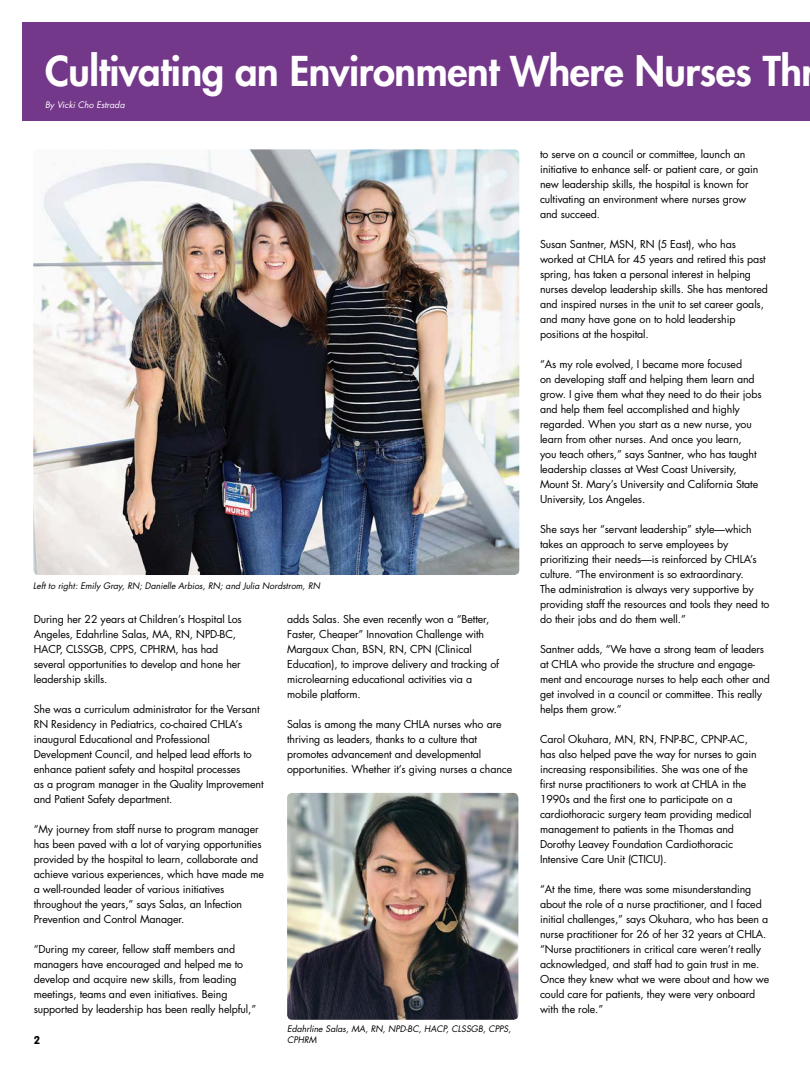
<style>
.page{position:relative;width:810px;height:1080px;background:#fff}
.page>*{position:absolute;margin:0;border:0;box-sizing:border-box;transform-origin:0 0}
.t1{font:800 40px "Futura";letter-spacing:-.01em;color:#fff}
.t2{font:700 11.25px "VAG Rounded Std";color:#000}
.t3{font:10.62px/15px "Futura";letter-spacing:-.01em;color:#000}
.t4{font:italic 8.75px/10.5px "Futura";color:#000}
.t5{font:italic 8.75px "Futura";color:#fff}
</style>
<div class="page">
<div style="left:22px;top:22px;width:788px;height:99px;background:#74388b"></div>
<img style="left:33px;top:149px;width:486px;height:426px">
<img style="left:287px;top:793px;width:231px;height:227px">
<h1 class="t1" style="left:45px;top:44px;width:773px">Cultivating an Environment Where Nurses Thr</h1>
<p class="t5" style="left:45px;top:98px;width:81px">By Vicki Cho Estrada</p>
<p class="t4" style="left:33px;top:580px;width:288px">Left to right: Emily Gray, RN; Danielle Arbios, RN; and Julia Nordstrom, RN</p>
<p class="t3" style="left:287px;top:611px;width:214px">adds Salas. She even recently won a “Better, Faster, Cheaper” Innovation Challenge with Margaux Chan, BSN, RN, CPN (Clinical Education), to improve delivery and tracking of microlearning educational activities via a mobile platform.</p>
<p class="t3" style="left:287px;top:716px;width:227px">Salas is among the many CHLA nurses who are thriving as leaders, thanks to a culture that promotes advancement and developmental opportunities. Whether it’s giving nurses a chance</p>
<p class="t3" style="left:34px;top:611px;width:210px">During her 22 years at Children’s Hospital Los Angeles, Edahrline Salas, MA, RN, NPD-BC, HACP, CLSSGB, CPPS, CPHRM, has had several opportunities to develop and hone her leadership skills.</p>
<p class="t3" style="left:34px;top:701px;width:231px">She was a curriculum administrator for the Versant RN Residency in Pediatrics, co-chaired CHLA’s inaugural Educational and Professional Development Council, and helped lead efforts to enhance patient safety and hospital processes<br>as a program manager in the Quality Improvement and Patient Safety department.</p>
<p class="t3" style="left:34px;top:821px;width:232px">“My journey from staff nurse to program manager has been paved with a lot of varying opportunities provided by the hospital to learn, collaborate and achieve various experiences, which have made me a well-rounded leader of various initiatives throughout the years,” says Salas, an Infection Prevention and Control Manager.</p>
<p class="t3" style="left:34px;top:941px;width:224px">“During my career, fellow staff members and managers have encouraged and helped me to develop and acquire new skills, from leading meetings, teams and even initiatives. Being supported by leadership has been really helpful,”</p>
<p class="t2" style="left:34px;top:1033px;width:8px">2</p>
<p class="t4" style="left:287px;top:1024px;width:226px">Edahrline Salas, MA, RN, NPD-BC, HACP, CLSSGB, CPPS,<br>CPHRM</p>
<p class="t3" style="left:540px;top:146px;width:220px">to serve on a council or committee, launch an initiative to enhance self- or patient care, or gain new leadership skills, the hospital is known for cultivating an environment where nurses grow and succeed.</p>
<p class="t3" style="left:540px;top:236px;width:230px">Susan Santner, MSN, RN (5 East), who has worked at CHLA for 45 years and retired this past spring, has taken a personal interest in helping nurses develop leadership skills. She has mentored and inspired nurses in the unit to set career goals, and many have gone on to hold leadership positions at the hospital.</p>
<p class="t3" style="left:540px;top:356px;width:223px">“As my role evolved, I became more focused<br>on developing staff and helping them learn and grow. I give them what they need to do their jobs and help them feel accomplished and highly regarded. When you start as a new nurse, you learn from other nurses. And once you learn,<br>you teach others,” says Santner, who has taught leadership classes at West Coast University, Mount St. Mary’s University and California State University, Los Angeles.</p>
<p class="t3" style="left:540px;top:521px;width:231px">She says her “servant leadership” style—which takes an approach to serve employees by prioritizing their needs—is reinforced by CHLA’s culture. “The environment is so extraordinary.<br>The administration is always very supportive by providing staff the resources and tools they need to do their jobs and do them well.”</p>
<p class="t3" style="left:540px;top:641px;width:232px">Santner adds, “We have a strong team of leaders at CHLA who provide the structure and engage&shy;ment and encourage nurses to help each other and get involved in a council or committee. This really helps them grow.”</p>
<p class="t3" style="left:540px;top:731px;width:218px">Carol Okuhara, MN, RN, FNP-BC, CPNP-AC, has also helped pave the way for nurses to gain increasing responsibilities. She was one of the first nurse practitioners to work at CHLA in the 1990s and the first one to participate on a cardiothoracic surgery team providing medical management to patients in the Thomas and Dorothy Leavey Foundation Cardiothoracic Intensive Care Unit (CTICU).</p>
<p class="t3" style="left:540px;top:881px;width:231px">“At the time, there was some misunderstanding about the role of a nurse practitioner, and I faced initial challenges,” says Okuhara, who has been a nurse practitioner for 26 of her 32 years at CHLA. “Nurse practitioners in critical care weren’t really acknowledged, and staff had to gain trust in me.<br>Once they knew what we were about and how we could care for patients, they were very onboard with the role.”</p>
</div>
